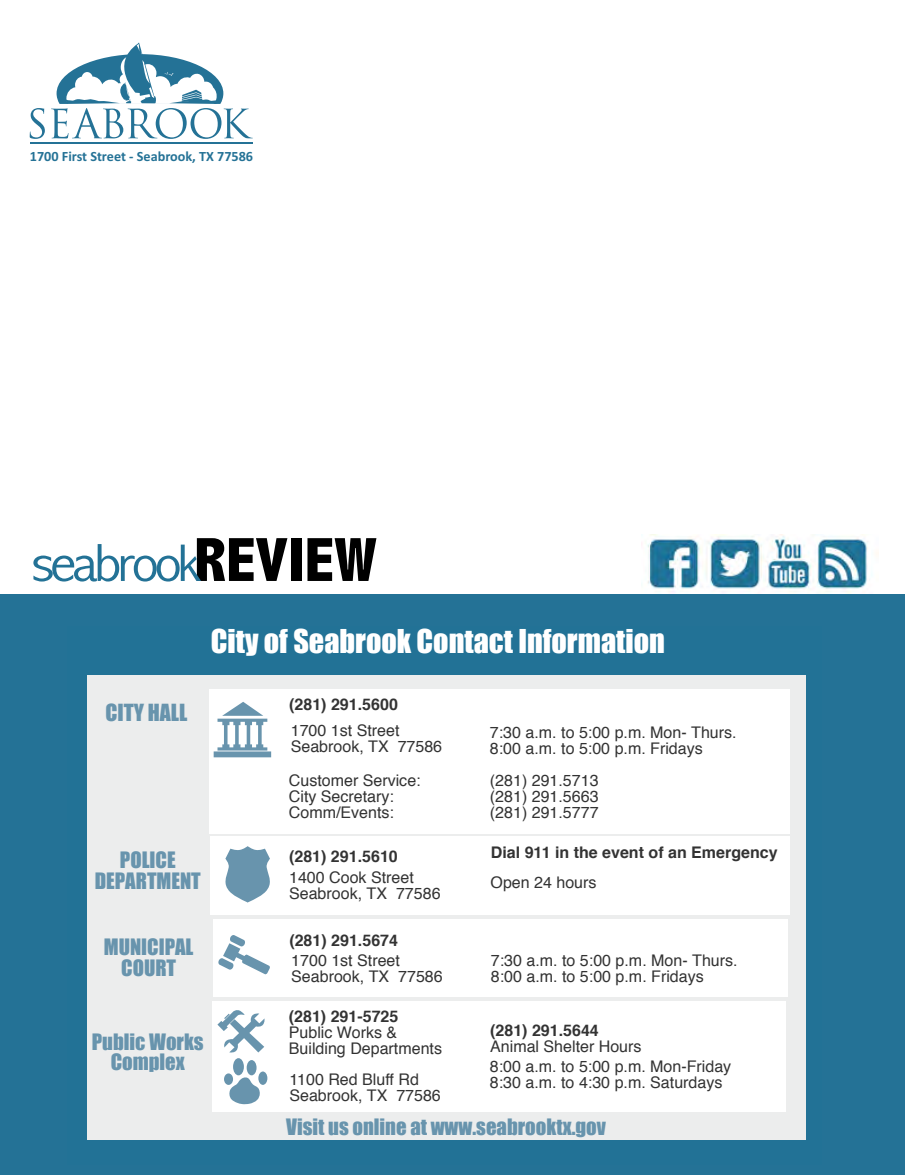
<style>
.page{position:relative;width:905px;height:1175px;background:#fff}
.page>*{position:absolute;margin:0;border:0;box-sizing:border-box;transform-origin:0 0}
.t1{font:800 condensed 62.85px "Abadi";color:#000}
.t2{font:30.15px "Impact";color:#fff}
.t3{font:21.6px "Impact";color:#6894ad}
.t4{font:20.7px/20.7px "Impact";color:#6894ad;text-align:center}
.t5{font:16.05px/16px "Helvetica";color:#333}
.t6{font:700 16.05px "Helvetica";color:#333}
.t7{font:700 14.25px "Calibri";color:#247296}
</style>
<div class="page">
<div style="left:0;top:594px;width:904px;height:580px;background:#247296"></div>
<svg style="left:30px;top:108px;width:15px;height:31px"></svg>
<hr style="left:30px;top:142px;width:223px;height:2px;background:#247296">
<svg style="left:51px;top:42px;width:202px;height:97px"></svg>
<div style="left:87px;top:674px;width:718px;height:465px;background:#eceded"></div>
<div style="left:209px;top:689px;width:580px;height:144px;background:#fff"></div>
<div style="left:210px;top:836px;width:579px;height:78px;background:#fff"></div>
<div style="left:213px;top:918px;width:574px;height:78px;background:#fff"></div>
<svg style="left:214px;top:702px;width:57px;height:55px"></svg>
<svg style="left:225px;top:846px;width:45px;height:56px"></svg>
<svg style="left:218px;top:935px;width:52px;height:39px"></svg>
<div style="left:212px;top:1001px;width:573px;height:110px;background:#fff"></div>
<svg style="left:217px;top:1010px;width:50px;height:94px"></svg>
<svg style="left:33px;top:544px;width:168px;height:37px"></svg>
<img style="left:641px;top:534px;width:237px;height:60px">
<p class="t7" style="left:30px;top:147px;width:225px">1700 First Street - Seabrook, TX 77586</p>
<h1 class="t1" style="left:194px;top:523px;width:184px">REVIEW</h1>
<h2 class="t2" style="left:211px;top:617px;width:455px">City of Seabrook Contact Information</h2>
<h3 class="t3" style="left:105px;top:695px;width:83px">CITY HALL</h3>
<p class="t6" style="left:289px;top:691px;width:110px">(281) 291.5600</p>
<p class="t5" style="left:291px;top:722px;width:153px">1700 1st Street<br>Seabrook, TX 77586</p>
<p class="t5" style="left:490px;top:724px;width:248px">7:30 a.m. to 5:00 p.m. Mon- Thurs.<br>8:00 a.m. to 5:00 p.m. Fridays</p>
<p class="t4" style="left:95px;top:848px;width:108px">POLICE<br>DEPARTMENT</p>
<p class="t4" style="left:104px;top:936px;width:91px">MUNICIPAL<br>COURT</p>
<p class="t4" style="left:92px;top:1030px;width:113px">Public Works<br>Complex</p>
<p class="t5" style="left:289px;top:772px;width:133px">Customer Service:<br>City Secretary:<br>Comm/Events:</p>
<p class="t5" style="left:490px;top:772px;width:110px;text-align:justify">(281) 291.5713 (281) 291.5663 (281) 291.5777</p>
<p class="t6" style="left:491px;top:839px;width:288px">Dial 911 in the event of an Emergency</p>
<p class="t6" style="left:289px;top:843px;width:110px">(281) 291.5610</p>
<p class="t5" style="left:289px;top:869px;width:153px">1400 Cook Street<br>Seabrook, TX 77586</p>
<p class="t6" style="left:289px;top:927px;width:110px">(281) 291.5674</p>
<p class="t5" style="left:490px;top:874px;width:107px">Open 24 hours</p>
<p class="t5" style="left:291px;top:952px;width:153px">1700 1st Street<br>Seabrook, TX 77586</p>
<p class="t5" style="left:491px;top:952px;width:248px">7:30 a.m. to 5:00 p.m. Mon- Thurs.<br>8:00 a.m. to 5:00 p.m. Fridays</p>
<p class="t6" style="left:289px;top:1003px;width:111px">(281) 291-5725</p>
<p class="t5" style="left:289px;top:1025px;width:155px">Public Works &amp;<br>Building Departments</p>
<p class="t6" style="left:490px;top:1017px;width:110px">(281) 291.5644</p>
<p class="t5" style="left:490px;top:1038px;width:153px">Animal Shelter Hours</p>
<p class="t5" style="left:490px;top:1059px;width:243px">8:00 a.m. to 5:00 p.m. Mon-Friday<br>8:30 a.m. to 4:30 p.m. Saturdays</p>
<p class="t5" style="left:289px;top:1071px;width:153px">1100 Red Bluff Rd<br>Seabrook, TX 77586</p>
<p class="t4" style="left:286px;top:1115px;width:321px">Visit us online at www.seabrooktx.gov</p>
</div>
